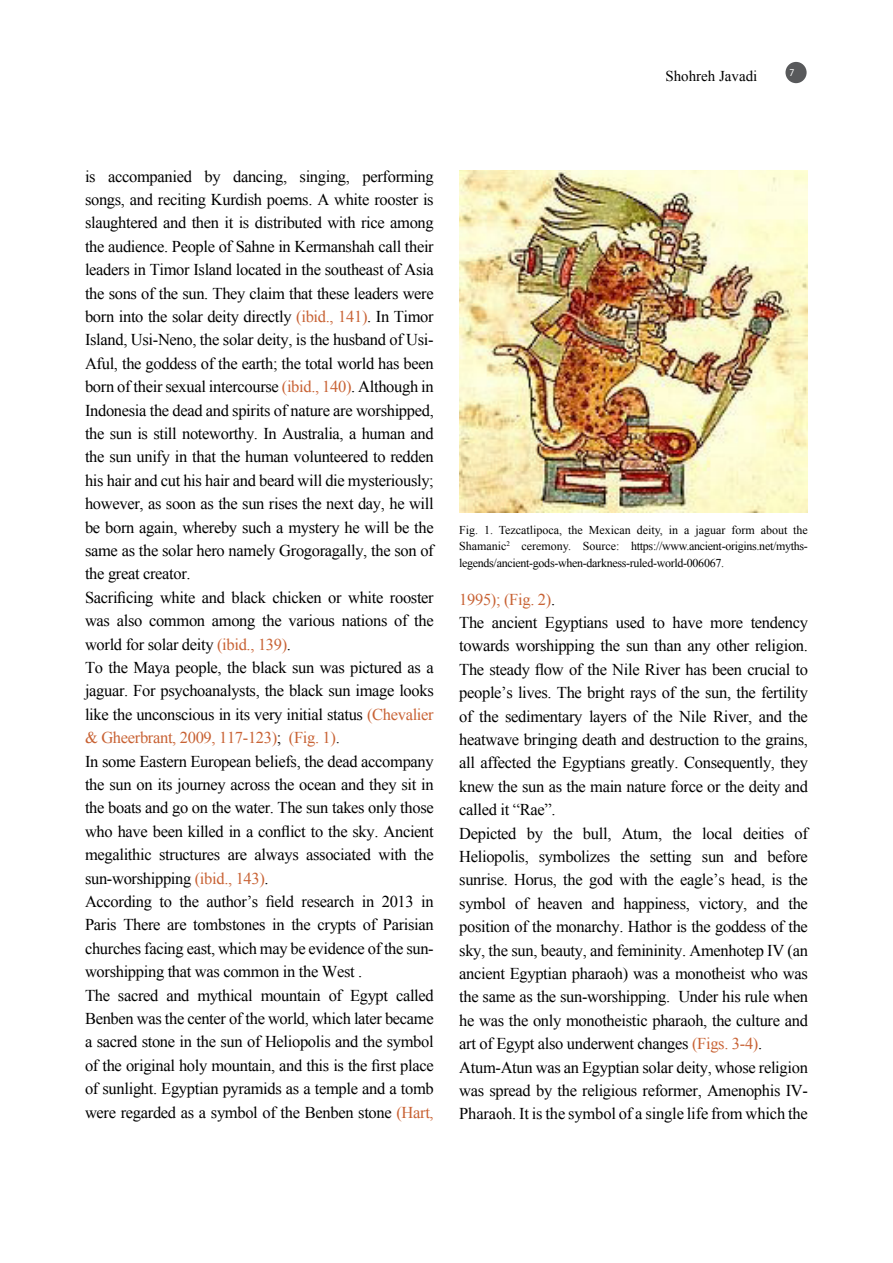
<style>
.page{position:relative;width:893px;height:1263px;background:#fff}
.page>*{position:absolute;margin:0;border:0;box-sizing:border-box;transform-origin:0 0}
.t1{font:16.5px/23.4px "Times New Roman";letter-spacing:-.02em;color:#000}
.t2{font:16.5px "Times New Roman";letter-spacing:-.02em;color:#c86234}
.t3{font:15px "Times New Roman";color:#000}
.t4{font:12px/16.5px "Times New Roman";letter-spacing:-.025em;color:#000}
.t5{font:12px "Times New Roman";color:#000}
.t6{font:10.5px "Myriad Pro";color:#fff;scale:.92 1}
.t7{font:7.05px "Times New Roman";color:#000}
.s1{color:#c86234}
.s2{color:#000}
.s3{color:#222}
</style>
<div class="page">
<div style="left:785px;top:62px;width:22px;height:21px;background:#58595b;border-radius:50%"></div>
<img style="left:459px;top:170px;width:349px;height:343px">
<p class="t3" style="left:665px;top:65px;width:94px">Shohreh Javadi</p>
<p class="t6" style="left:789px;top:66px;width:7px">7</p>
<p class="t1" style="left:85px;top:164px;width:350px">is<br>songs, and reciting Kurdish poems A. white rooster is slaughtered and then it is distributed with rice among the audience. People of Sahne in Kermanshah call their leaders in Timor Island located in the southeast of Asia the sons of the sun. They claim that these leaders were born into the solar deity directly <span class="s1">(ibid., 141</span> .<span class="s1">)</span> In Timor</p>
<p class="t1" style="left:85px;top:351px;width:350px">Aful, the goddess of the earth; the total world has been</p>
<p class="t1" style="left:108px;top:164px;width:85px">accompanied</p>
<p class="t1" style="left:204px;top:164px;width:18px">by</p>
<p class="t1" style="left:233px;top:164px;width:56px">dancing,</p>
<p class="t1" style="left:300px;top:164px;width:52px">singing,</p>
<p class="t1" style="left:362px;top:164px;width:73px">performing</p>
<p class="t1" style="left:85px;top:328px;width:350px">Island, Usi-Neno, the solar deity is, the husband of Usi-</p>
<p class="t1" style="left:85px;top:374px;width:350px">born of their sexual intercourse <span class="s1">(ibid., 140</span> .<span class="s1">)</span> Although in</p>
<p class="t1" style="left:85px;top:398px;width:350px">Indonesia the dead and spirits of nature are worshipped,</p>
<p class="t1" style="left:85px;top:421px;width:350px">the sun is still noteworthy. In Australia a, human and</p>
<p class="t1" style="left:85px;top:445px;width:350px">the sun unify in that the human volunteered to redden</p>
<p class="t1" style="left:85px;top:468px;width:350px">his hair and cut his hair and beard will die mysteriously;</p>
<p class="t1" style="left:85px;top:491px;width:350px">however, as soon as the sun rises the next day, he will</p>
<p class="t1" style="left:85px;top:515px;width:350px">be born again, whereby such a mystery he will be the</p>
<p class="t1" style="left:85px;top:538px;width:350px">same as the solar hero namely Grogoragally, the son of</p>
<p class="t1" style="left:85px;top:562px;width:107px">the great creator.</p>
<p class="t1" style="left:85px;top:585px;width:350px">Sacrificing white and black chicken or white rooster</p>
<p class="t1" style="left:85px;top:608px;width:350px">was also common among the various nations of the</p>
<p class="t1" style="left:85px;top:632px;width:208px">world for solar deity <span class="s1">(ibid., 139</span> .<span class="s1">(</span></p>
<p class="t1" style="left:85px;top:655px;width:350px">To the Maya people, the black sun was pictured as a</p>
<p class="t1" style="left:85px;top:679px;width:350px">jaguar. For psychoanalysts, the black sun image looks</p>
<p class="t1" style="left:85px;top:702px;width:350px">like the unconscious in its very initial status <span class="s1">(Chevalier</span></p>
<p class="t2" style="left:85px;top:726px;width:256px">&amp; Gheerbrant, 2009, 117-123) <span class="s2">;</span> ( F i g <span class="s3">.</span>(1.</p>
<p class="t1" style="left:85px;top:749px;width:350px">In some Eastern European beliefs, the dead accompany</p>
<p class="t1" style="left:85px;top:772px;width:350px">the sun on its journey across the ocean and they sit in</p>
<p class="t1" style="left:85px;top:795px;width:350px">the boats and go on the water. The sun takes only those</p>
<p class="t1" style="left:85px;top:819px;width:350px">who have been killed in a conflict to the sky. Ancient</p>
<p class="t1" style="left:85px;top:842px;width:350px">megalithic structures are always associated with the</p>
<p class="t1" style="left:85px;top:866px;width:185px">sun-worshipping <span class="s1">(ibid., 143</span> .<span class="s1">(</span></p>
<p class="t1" style="left:421px;top:889px;width:14px">in</p>
<p class="t1" style="left:85px;top:889px;width:350px">According<br>Paris There are tombstones in the crypts of Parisian</p>
<p class="t1" style="left:85px;top:959px;width:279px">worshipping that was common in the West .</p>
<p class="t1" style="left:180px;top:889px;width:21px">the</p>
<p class="t1" style="left:207px;top:889px;width:53px">author s’</p>
<p class="t1" style="left:266px;top:889px;width:30px">field</p>
<p class="t1" style="left:302px;top:889px;width:54px">research</p>
<p class="t1" style="left:362px;top:889px;width:14px">in</p>
<p class="t1" style="left:382px;top:889px;width:34px">2013</p>
<p class="t1" style="left:160px;top:889px;width:14px">to</p>
<p class="t1" style="left:85px;top:936px;width:350px">churches facing east, which may be evidence of the sun-</p>
<p class="t1" style="left:396px;top:983px;width:39px">called</p>
<p class="t1" style="left:85px;top:983px;width:350px">The<br>Benben was the center of the world, which later became a sacred stone in the sun of Heliopolis and the symbol of the original holy mountain, and this is the first place of sunlight. Egyptian pyramids as a temple and a tomb were regarded as a symbol of the Benben stone <span class="s1">(Hart,</span></p>
<p class="t1" style="left:118px;top:983px;width:42px">sacred</p>
<p class="t1" style="left:166px;top:983px;width:25px">and</p>
<p class="t1" style="left:197px;top:983px;width:57px">mythical</p>
<p class="t1" style="left:261px;top:983px;width:62px">mountain</p>
<p class="t1" style="left:329px;top:983px;width:15px">of</p>
<p class="t1" style="left:350px;top:983px;width:40px">Egypt</p>
<p class="t4" style="left:459px;top:521px;width:21px">Fig.</p>
<p class="t4" style="left:695px;top:521px;width:31px">jaguar</p>
<p class="t5" style="left:499px;top:521px;width:65px">Tezcatlipoca,</p>
<p class="t4" style="left:568px;top:521px;width:16px">the</p>
<p class="t5" style="left:589px;top:521px;width:43px">Mexican</p>
<p class="t4" style="left:637px;top:521px;width:28px">deity,</p>
<p class="t4" style="left:669px;top:521px;width:11px">in</p>
<p class="t4" style="left:761px;top:521px;width:28px">about</p>
<p class="t4" style="left:793px;top:521px;width:16px">the</p>
<p class="t4" style="left:731px;top:521px;width:25px">form</p>
<p class="t4" style="left:484px;top:521px;width:10px">1.</p>
<p class="t4" style="left:684px;top:521px;width:7px">a</p>
<p class="t7" style="left:506px;top:539px;width:5px">2</p>
<p class="t4" style="left:459px;top:537px;width:267px">Shamanic legends/ancient-gods-when-darkness-ruled-world-006067.</p>
<p class="t4" style="left:631px;top:537px;width:178px">https://www.ancient-origins.net/myths-</p>
<p class="t4" style="left:583px;top:537px;width:38px">Source:</p>
<p class="t5" style="left:522px;top:537px;width:51px">ceremony.</p>
<p class="t2" style="left:459px;top:587px;width:97px">1995) ; ( F i g <span class="s2">.</span>(2.</p>
<p class="t1" style="left:459px;top:610px;width:26px">The</p>
<p class="t1" style="left:459px;top:634px;width:350px">towards worshipping the sun than any other religion.</p>
<p class="t1" style="left:459px;top:657px;width:350px">The steady flow of the Nile River has been crucial to</p>
<p class="t1" style="left:459px;top:680px;width:350px">people s’ lives. The bright rays of the sun, the fertility</p>
<p class="t1" style="left:459px;top:704px;width:350px">of the sedimentary layers of the Nile River, and the</p>
<p class="t1" style="left:459px;top:727px;width:350px">heatwave bringing death and destruction to the grains,</p>
<p class="t1" style="left:459px;top:751px;width:350px">all affected the Egyptians greatly. Consequently, they</p>
<p class="t1" style="left:459px;top:774px;width:350px">knew the sun as the main nature force or the deity and</p>
<p class="t1" style="left:459px;top:797px;width:98px">called it “Rae .“</p>
<p class="t1" style="left:794px;top:821px;width:15px">of</p>
<p class="t1" style="left:492px;top:610px;width:47px">ancient</p>
<p class="t1" style="left:545px;top:610px;width:65px">Egyptians</p>
<p class="t1" style="left:616px;top:610px;width:31px">used</p>
<p class="t1" style="left:673px;top:610px;width:32px">have</p>
<p class="t1" style="left:751px;top:610px;width:59px">tendency</p>
<p class="t1" style="left:653px;top:610px;width:14px">to</p>
<p class="t1" style="left:710px;top:610px;width:34px">more</p>
<p class="t1" style="left:459px;top:821px;width:59px">Depicted</p>
<p class="t1" style="left:527px;top:821px;width:18px">by</p>
<p class="t1" style="left:553px;top:821px;width:21px">the</p>
<p class="t1" style="left:583px;top:821px;width:30px">bull,</p>
<p class="t1" style="left:672px;top:821px;width:21px">the</p>
<p class="t1" style="left:702px;top:821px;width:32px">local</p>
<p class="t1" style="left:743px;top:821px;width:43px">deities</p>
<p class="t1" style="left:622px;top:821px;width:42px">Atum,</p>
<p class="t1" style="left:459px;top:844px;width:71px">Heliopolis,</p>
<p class="t1" style="left:459px;top:868px;width:350px">sunrise. Horus, the god with the eagle s’ head, is the</p>
<p class="t1" style="left:788px;top:891px;width:21px">the</p>
<p class="t1" style="left:539px;top:844px;width:73px">symbolizes</p>
<p class="t1" style="left:620px;top:844px;width:21px">the</p>
<p class="t1" style="left:650px;top:844px;width:44px">setting</p>
<p class="t1" style="left:734px;top:844px;width:25px">and</p>
<p class="t1" style="left:767px;top:844px;width:42px">before</p>
<p class="t1" style="left:702px;top:844px;width:24px">sun</p>
<p class="t1" style="left:459px;top:891px;width:48px">symbol</p>
<p class="t1" style="left:459px;top:914px;width:350px">position of the monarchy. Hathor is the goddess of the</p>
<p class="t1" style="left:459px;top:938px;width:350px">sky, the sun, beauty, and femininity. Amenhotep IV (an</p>
<p class="t1" style="left:459px;top:961px;width:350px">ancient Egyptian pharaoh) was a monotheist who was</p>
<p class="t1" style="left:678px;top:985px;width:131px">Under his rule when</p>
<p class="t1" style="left:537px;top:891px;width:47px">heaven</p>
<p class="t1" style="left:591px;top:891px;width:25px">and</p>
<p class="t1" style="left:624px;top:891px;width:68px">happiness,</p>
<p class="t1" style="left:699px;top:891px;width:50px">victory,</p>
<p class="t1" style="left:756px;top:891px;width:25px">and</p>
<p class="t1" style="left:515px;top:891px;width:15px">of</p>
<p class="t1" style="left:459px;top:985px;width:350px">the same as the sun-worshipping.<br>he was the only monotheistic pharaoh, the culture and art of Egypt also underwent changes <span class="s1">(Figs. 3-4</span> .<span class="s1">( </span>Atum-Atun was an Egyptian solar deity, whose religion</p>
<p class="t1" style="left:459px;top:1102px;width:350px">Pharaoh isIt. the symbol of a single life from which the</p>
<p class="t1" style="left:459px;top:1078px;width:350px">was spread by the religious reformer, Amenophis IV-</p>
</div>
